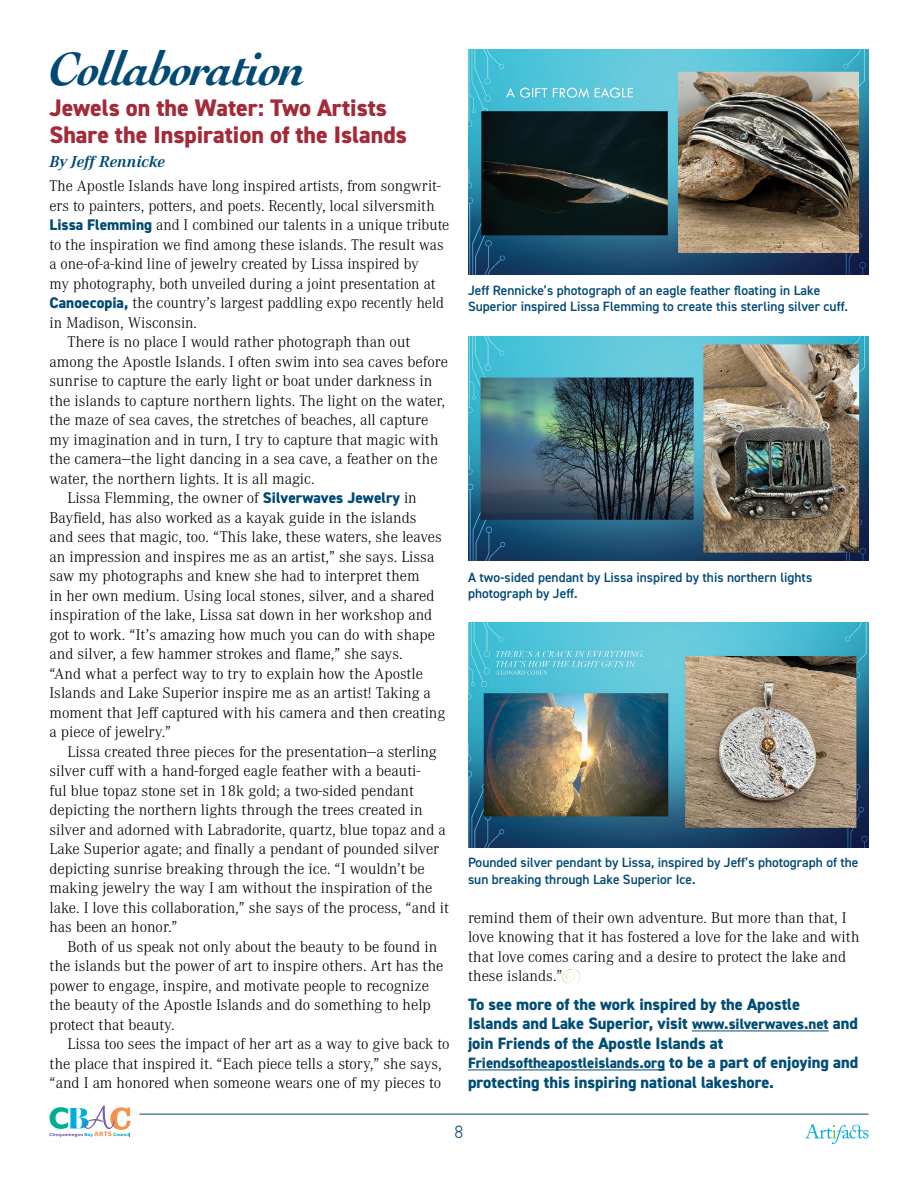
<style>
.page{position:relative;width:918px;height:1188px;background:#fff}
.page>*{position:absolute;margin:0;border:0;box-sizing:border-box;transform-origin:0 0}
.t1{font:italic 700 49.2px "Cochin";letter-spacing:-.03em;color:#004a75}
.t2{font:800 24px/27px "DIN2014";color:#a32a39}
.t3{font:300 18px "DIN2014";color:#004a75}
.t4{font:800 16.5px/19.5px "DIN2014";color:#004d76}
.t5{font:italic 700 16.5px "Corporate A";color:#004a75}
.t6{font:300 16.2px/19.5px "Corporate A";color:#000}
.t7{font:800 15px "DIN2014";color:#004d76}
.t8{font:600 13.5px/16.5px "DIN2014";color:#004a75}
.s1{font-family:"DIN2014";font-weight:800;font-size:15.45px;color:#004a75}
.s2{font-size:15px}
.s3{font-size:16.5px}
</style>
<div class="page">
<svg style="left:805px;top:1124px;width:63px;height:20px"></svg>
<hr style="left:140px;top:1114px;width:728px;height:1px;background:#004a75">
<svg style="left:49px;top:1106px;width:81px;height:31px"></svg>
<hr style="left:692px;top:1031px;width:137px;height:1px;background:#004d76">
<hr style="left:468px;top:1070px;width:197px;height:1px;background:#004d76">
<img style="left:468px;top:50px;width:400px;height:224px">
<img style="left:468px;top:336px;width:400px;height:225px">
<img style="left:468px;top:622px;width:400px;height:226px">
<svg style="left:562px;top:969px;width:18px;height:15px"></svg>
<h1 class="t1" style="left:49px;top:40px;width:258px">Collaboration</h1>
<h2 class="t2" style="left:50px;top:95px;width:359px">Jewels on the Water: Two Artists<br>Share the Inspiration of the Islands</h2>
<p class="t5" style="left:50px;top:151px;width:117px">By Jeff Rennicke</p>
<p class="t6" style="left:50px;top:176px;width:393px">The Apostle Islands have long inspired artists, from songwrit-</p>
<p class="t6" style="left:50px;top:195px;width:387px">ers to painters, potters, and poets. Recently, local silversmith</p>
<p class="t6" style="left:50px;top:215px;width:401px"><span class="s1">Lissa Flemming</span> and I combined our talents in a unique tribute</p>
<p class="t6" style="left:49px;top:234px;width:396px">to the inspiration we find among these islands. The result was</p>
<p class="t6" style="left:49px;top:254px;width:371px">a one-of-a-kind line of jewelry created by Lissa inspired by</p>
<p class="t6" style="left:49px;top:273px;width:388px">my photography, both unveiled during a joint presentation at</p>
<p class="t6" style="left:50px;top:293px;width:396px"><span class="s1">Canoecopia,</span> the country’s largest paddling expo recently held</p>
<p class="t6" style="left:49px;top:312px;width:149px">in Madison, Wisconsin.</p>
<p class="t6" style="left:68px;top:332px;width:344px">There is no place I would rather photograph than out</p>
<p class="t6" style="left:50px;top:351px;width:400px">among the Apostle Islands. I often swim into sea caves before</p>
<p class="t6" style="left:50px;top:371px;width:384px">sunrise to capture the early light or boat under darkness in</p>
<p class="t6" style="left:50px;top:390px;width:397px">the islands to capture northern lights. The light on the water,</p>
<p class="t6" style="left:50px;top:410px;width:381px">the maze of sea caves, the stretches of beaches, all capture</p>
<p class="t6" style="left:50px;top:429px;width:390px">my imagination and in turn, I try to capture that magic with</p>
<p class="t6" style="left:50px;top:449px;width:390px">the camera—the light dancing in a sea cave, a feather on the</p>
<p class="t6" style="left:50px;top:468px;width:267px">water, the northern lights. It is all magic.</p>
<p class="t6" style="left:68px;top:488px;width:351px">Lissa Flemming, the owner of <span class="s1">Silverwaves Jewelry</span> in</p>
<p class="t6" style="left:49px;top:507px;width:369px">Bayfield, has also worked as a kayak guide in the islands</p>
<p class="t6" style="left:49px;top:527px;width:394px">and sees that magic, too. “This lake, these waters, she leaves</p>
<p class="t6" style="left:49px;top:546px;width:386px">an impression and inspires me as an artist,” she says. Lissa</p>
<p class="t6" style="left:49px;top:566px;width:372px">saw my photographs and knew she had to interpret them</p>
<p class="t6" style="left:49px;top:585px;width:387px">in her own medium. Using local stones, silver, and a shared</p>
<p class="t6" style="left:49px;top:605px;width:384px">inspiration of the lake, Lissa sat down in her workshop and</p>
<p class="t6" style="left:49px;top:624px;width:387px">got to work. “It’s amazing how much you can do with shape</p>
<p class="t6" style="left:49px;top:644px;width:355px">and silver, a few hammer strokes and flame,” she says.</p>
<p class="t6" style="left:50px;top:663px;width:375px">“And what a perfect way to try to explain how the Apostle</p>
<p class="t6" style="left:50px;top:683px;width:383px">Islands and Lake Superior inspire me as an artist! Taking a</p>
<p class="t6" style="left:50px;top:702px;width:397px">moment that Jeff captured with his camera and then creating</p>
<p class="t6" style="left:50px;top:722px;width:123px">a piece of jewelry.”</p>
<p class="t6" style="left:67px;top:741px;width:371px">Lissa created three pieces for the presentation—a sterling</p>
<p class="t6" style="left:50px;top:761px;width:373px">silver cuff with a hand-forged eagle feather with a beauti-</p>
<p class="t6" style="left:50px;top:780px;width:366px">ful blue topaz stone set in 18k gold; a two-sided pendant</p>
<p class="t6" style="left:50px;top:800px;width:375px">depicting the northern lights through the trees created in</p>
<p class="t6" style="left:50px;top:819px;width:398px">silver and adorned with Labradorite, quartz, blue topaz and a</p>
<p class="t6" style="left:50px;top:839px;width:391px">Lake Superior agate; and finally a pendant of pounded silver</p>
<p class="t6" style="left:50px;top:858px;width:377px">depicting sunrise breaking through the ice. “I wouldn’t be</p>
<p class="t6" style="left:50px;top:878px;width:384px">making jewelry the way I am without the inspiration of the</p>
<p class="t6" style="left:50px;top:897px;width:401px">lake. I love this collaboration,” she says of the process, “and it</p>
<p class="t6" style="left:50px;top:917px;width:130px">has been an honor.”</p>
<p class="t6" style="left:67px;top:936px;width:371px">Both of us speak not only about the beauty to be found in</p>
<p class="t6" style="left:50px;top:956px;width:395px">the islands but the power of art to inspire others. Art has the</p>
<p class="t6" style="left:50px;top:975px;width:381px">power to engage, inspire, and motivate people to recognize</p>
<p class="t6" style="left:50px;top:995px;width:383px">the beauty of the Apostle Islands and do something to help</p>
<p class="t6" style="left:50px;top:1014px;width:127px">protect that beauty.</p>
<p class="t6" style="left:67px;top:1034px;width:384px">Lissa too sees the impact of her art as a way to give back to</p>
<p class="t6" style="left:50px;top:1053px;width:394px">the place that inspired it. “Each piece tells a story,” she says,</p>
<p class="t6" style="left:50px;top:1073px;width:393px">“and I am honored when someone wears one of my pieces to</p>
<p class="t8" style="left:468px;top:282px;width:381px">Jeff Rennicke’s photograph of an eagle feather floating in Lake<br>Superior inspired Lissa Flemming to create this sterling silver cuff.</p>
<p class="t8" style="left:468px;top:569px;width:346px">A two-sided pendant by Lissa inspired by this northern lights photograph by Jeff.</p>
<p class="t8" style="left:468px;top:854px;width:392px">Pounded silver pendant by Lissa, inspired by Jeff’s photograph of the sun breaking through Lake Superior Ice.</p>
<p class="t6" style="left:468px;top:907px;width:393px">remind them of their own adventure. But more than that, I love knowing that it has fostered a love for the lake and with that love comes caring and a desire to protect the lake and these islands.”</p>
<p class="t4" style="left:468px;top:995px;width:391px">To see more of the work inspired by the Apostle<br>Islands and Lake Superior, visit <span class="s2">www.silverwaves.net</span> and join Friends of the Apostle Islands at</p>
<p class="t7" style="left:468px;top:1053px;width:392px">Friendsoftheapostleislands.org <span class="s3">to be a part of enjoying and</span></p>
<p class="t4" style="left:468px;top:1073px;width:308px">protecting this inspiring national lakeshore.</p>
<p class="t3" style="left:455px;top:1120px;width:10px">8</p>
</div>
